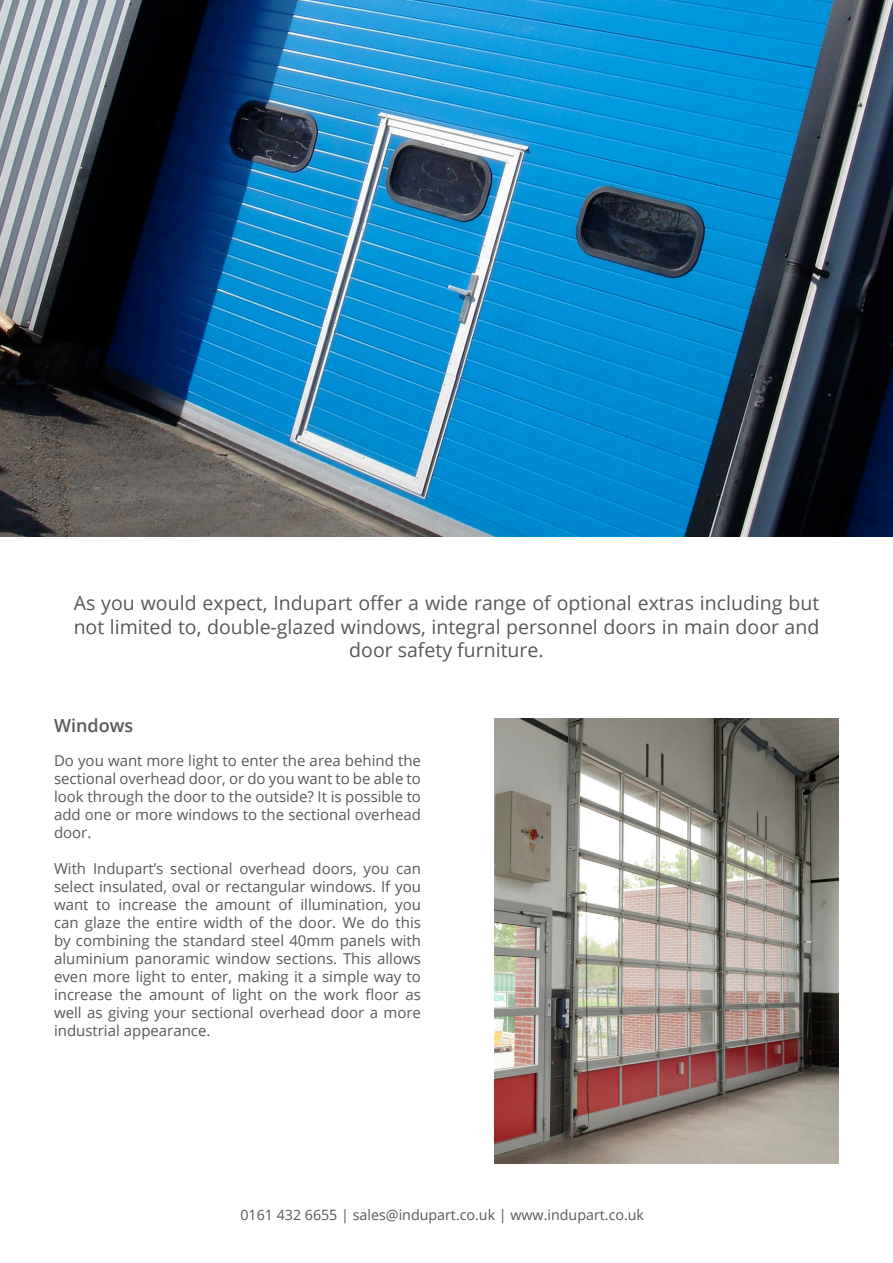
<style>
.page{position:relative;width:893px;height:1263px;background:#fff}
.page>*{position:absolute;margin:0;border:0;box-sizing:border-box;transform-origin:0 0}
.t1{font:19.5px/23.4px "Open Sans";color:#57585a;text-align:center}
.t2{font:600 18px "Open Sans";color:#57585a}
.t3{font:15px/18px "Open Sans";color:#57585a;text-align:justify}
.t4{font:14.25px "Open Sans";color:#57585a}
</style>
<div class="page">
<img style="left:0;top:0;width:893px;height:536px">
<img style="left:495px;top:719px;width:344px;height:444px">
<p class="t1" style="left:74px;top:591px;width:747px">As you would expect, Indupart offer a wide range of optional extras including but not limited to, double-glazed windows, integral personnel doors in main door and door safety furniture.</p>
<p class="t2" style="left:54px;top:713px;width:81px">Windows</p>
<p class="t3" style="left:54px;top:751px;width:368px">Do you want more light to enter the area behind the sectional overhead door, or do you want to be able to look through the door to the outside? It is possible to add one or more windows to the sectional overhead door.</p>
<p class="t3" style="left:54px;top:859px;width:368px">With Indupart’s sectional overhead doors, you can select insulated, oval or rectangular windows. If you want to increase the amount of illumination, you can glaze the entire width of the door. We do this by combining the standard steel 40mm panels with aluminium panoramic window sections. This allows even more light to enter, making it a simple way to increase the amount of light on the work floor as well as giving your sectional overhead door a more industrial appearance.</p>
<p class="t4" style="left:240px;top:1205px;width:405px">0161 432 6655 | sales@indupart.co.uk | www.indupart.co.uk</p>
</div>
